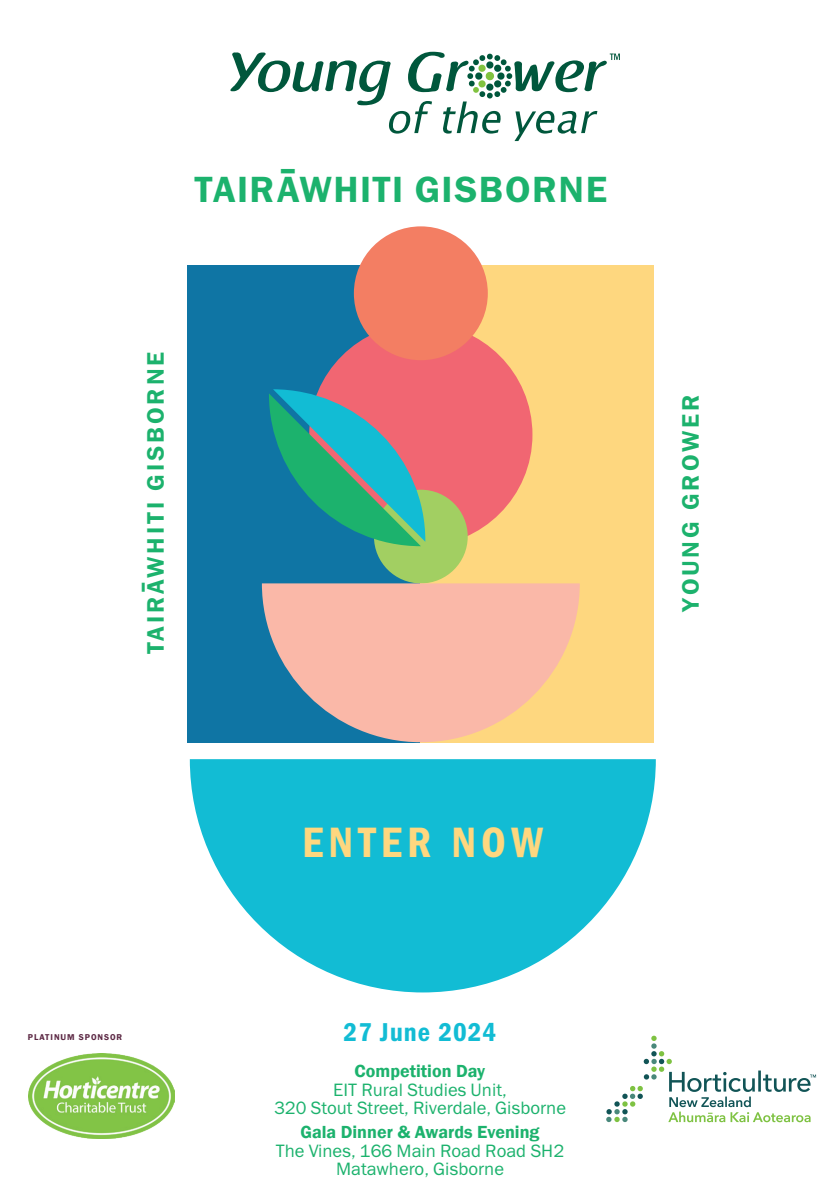
<style>
.page{position:relative;width:840px;height:1191px;background:#fff}
.page>*{position:absolute;margin:0;border:0;box-sizing:border-box;transform-origin:0 0}
.t1{font:42.8px "Franklin Gothic Demi Cond C";letter-spacing:.12em;color:#fed77f}
.t2{font:36.8px "Franklin Gothic Demi C";letter-spacing:.04em;color:#1cb26d}
.t3{font:36.8px "Franklin Gothic Demi C";letter-spacing:.04em;color:#1cb26d;scale:.75 1}
.t4{font:26px "Franklin Gothic Demi Cond C";letter-spacing:.04em;color:#12bcd4}
.t5{font:24px "Franklin Gothic Demi C";letter-spacing:.12em;color:#1cb26d}
.t6{font:24px "Franklin Gothic Demi C";letter-spacing:.12em;color:#1cb26d;scale:.75 1}
.t7{font:18px/18.4px "Franklin Gothic Book C";color:#1cb26d;text-align:center}
.t8{font:600 18px "Franklin Gothic";color:#1cb26d}
.t9{font:600 8.6px "Franklin Gothic";letter-spacing:.11em;color:#5c2844}
</style>
<div class="page">
<svg style="left:190px;top:759px;width:465px;height:233px;fill:#12bcd4"></svg>
<div style="left:188px;top:265px;width:232px;height:477px;background:#0f75a4"></div>
<div style="left:420px;top:265px;width:233px;height:477px;background:#fed77f"></div>
<div style="left:309px;top:323px;width:223px;height:223px;background:#f16672;border-radius:50%"></div>
<div style="left:353px;top:226px;width:134px;height:134px;background:#f37e63;border-radius:50%"></div>
<div style="left:374px;top:490px;width:93px;height:93px;background:#a2cf62;border-radius:50%"></div>
<svg style="left:262px;top:583px;width:317px;height:159px;fill:#fab8a8"></svg>
<svg style="left:269px;top:389px;width:156px;height:157px"></svg>
<svg style="left:606px;top:1035px;width:209px;height:87px"></svg>
<svg style="left:230px;top:52px;width:389px;height:89px"></svg>
<img style="left:28px;top:1053px;width:146px;height:85px">
<h2 class="t3" style="left:279px;top:148px;width:25px">–</h2>
<h2 class="t2" style="left:194px;top:169px;width:414px">TAIRAWHITI GISBORNE</h2>
<h3 class="t5" style="left:142px;top:654px;width:304px;rotate:-90deg">TAIRAWHITI GISBORNE</h3>
<h3 class="t6" style="left:128px;top:593px;width:17px;rotate:-90deg">–</h3>
<p class="t9" style="left:28px;top:1031px;width:96px">PLATINUM SPONSOR</p>
<h1 class="t1" style="left:302px;top:818px;width:242px">ENTER NOW</h1>
<h3 class="t4" style="left:343px;top:1017px;width:154px">27 June 2024</h3>
<p class="t8" style="left:354px;top:1060px;width:132px">Competition Day</p>
<p class="t7" style="left:274px;top:1080px;width:293px">EIT Rural Studies Unit,<br>320 Stout Street, Riverdale, Gisborne</p>
<p class="t8" style="left:300px;top:1121px;width:240px">Gala Dinner &amp; Awards Evening</p>
<p class="t7" style="left:276px;top:1141px;width:289px">The Vines, 166 Main Road Road SH2<br>Matawhero, Gisborne</p>
<h3 class="t5" style="left:676px;top:612px;width:219px;rotate:-90deg">YOUNG GROWER</h3>
</div>
